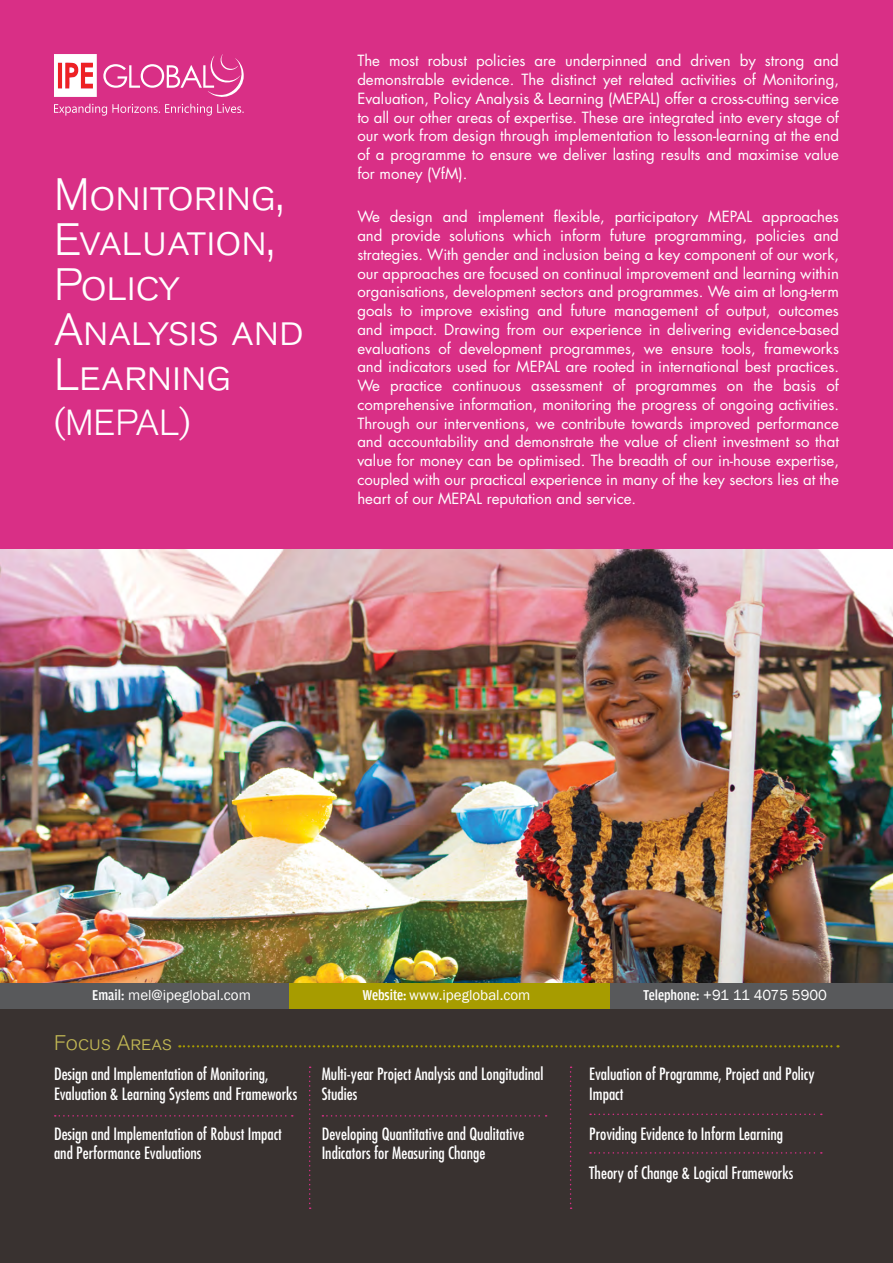
<style>
.page{position:relative;width:893px;height:1263px;background:#fff}
.page>*{position:absolute;margin:0;border:0;box-sizing:border-box;transform-origin:0 0}
.t1{font:45px/45px "Akzidenz Grotesk BQ Light SC";color:#fff}
.t2{font:36px "Akzidenz Grotesk BQ Light SC";color:#fff}
.t3{font:21px "Akzidenz Grotesk BQ Light SC";letter-spacing:.005em;color:#c2b854}
.t4{font:condensed 16.5px/19.8px "Futura Std";color:#fff}
.t5{font:15px/18.8px "Futura Std";color:#fff;text-align:justify}
.t6{font:15px "Franklin Gothic";color:#fff}
.s1{font-family:"Amplitude Cond";font-weight:500}
</style>
<div class="page">
<div style="left:0;top:0;width:893px;height:550px;background:#d92f86"></div>
<svg style="left:54px;top:104px;width:190px;height:12px"></svg>
<svg style="left:103px;top:54px;width:141px;height:43px"></svg>
<svg style="left:54px;top:54px;width:43px;height:43px;background:#f9bec1"></svg>
<img style="left:0;top:550px;width:893px;height:433px">
<div style="left:0;top:992px;width:893px;height:271px;background:#393230"></div>
<svg style="left:309px;top:1066px;width:2px;height:143px"></svg>
<svg style="left:570px;top:1066px;width:2px;height:143px"></svg>
<svg style="left:179px;top:1045px;width:659px;height:2px"></svg>
<svg style="left:55px;top:1115px;width:238px;height:1px"></svg>
<svg style="left:322px;top:1115px;width:225px;height:1px"></svg>
<svg style="left:590px;top:1113px;width:232px;height:2px"></svg>
<svg style="left:590px;top:1152px;width:232px;height:2px"></svg>
<div style="left:0;top:983px;width:289px;height:25px;background:#58595b"></div>
<div style="left:289px;top:983px;width:322px;height:25px;background:#a79c00"></div>
<div style="left:611px;top:983px;width:282px;height:25px;background:#58595b"></div>
<p class="t1" style="left:54px;top:173px;width:251px">Monitoring,<br>Evaluation,<br>Policy<br>Analysis and<br>Learning</p>
<p class="t2" style="left:54px;top:403px;width:138px">(MEPAL)</p>
<p class="t5" style="left:357px;top:52px;width:483px">The most robust policies are underpinned and driven by strong and demonstrable evidence. The distinct yet related activities of Monitoring, Evaluation, Policy Analysis &amp; Learning (MEPAL) offer a cross-cutting service to all our other areas of expertise. These are integrated into every stage of our work from design through implementation to lesson-learning at the end of a programme to ensure we deliver lasting results and maximise value for money (VfM).</p>
<p class="t5" style="left:357px;top:208px;width:483px">We design and implement flexible, participatory MEPAL approaches and provide solutions which inform future programming, policies and strategies. With gender and inclusion being a key component of our work, our approaches are focused on continual improvement and learning within organisations, development sectors and programmes. We aim at long-term goals to improve existing and future management of output, outcomes and impact. Drawing from our experience in delivering evidence-based evaluations of development programmes, we ensure tools, frameworks and indicators used for MEPAL are rooted in international best practices.<br>We practice continuous assessment of programmes on the basis of comprehensive information, monitoring the progress of ongoing activities.<br>Through our interventions, we contribute towards improved performance and accountability and demonstrate the value of client investment so that value for money can be optimised. The breadth of our in-house expertise, coupled with our practical experience in many of the key sectors lies at the heart of our MEPAL reputation and service.</p>
<p class="t6" style="left:92px;top:985px;width:160px"><span class="s1">Email:</span> mel@ipeglobal.com</p>
<p class="t6" style="left:362px;top:986px;width:169px"><span class="s1">Website:</span> www.ipeglobal.com</p>
<p class="t6" style="left:643px;top:986px;width:185px"><span class="s1">Telephone:</span> +91 11 4075 5900</p>
<p class="t3" style="left:54px;top:1031px;width:119px">Focus Areas</p>
<p class="t4" style="left:54px;top:1064px;width:245px">Design and Implementation of Monitoring,<br>Evaluation &amp; Learning Systems and Frameworks</p>
<p class="t4" style="left:54px;top:1123px;width:229px">Design and Implementation of Robust Impact and Performance Evaluations</p>
<p class="t4" style="left:322px;top:1064px;width:223px">Multi-year Project Analysis and Longitudinal<br>Studies</p>
<p class="t4" style="left:322px;top:1123px;width:204px">Developing Quantitative and Qualitative<br>Indicators for Measuring Change</p>
<p class="t4" style="left:589px;top:1064px;width:227px">Evaluation of Programme, Project and Policy<br>Impact</p>
<p class="t4" style="left:589px;top:1123px;width:195px">Providing Evidence to Inform Learning</p>
<p class="t4" style="left:589px;top:1163px;width:206px">Theory of Change &amp; Logical Frameworks</p>
</div>
